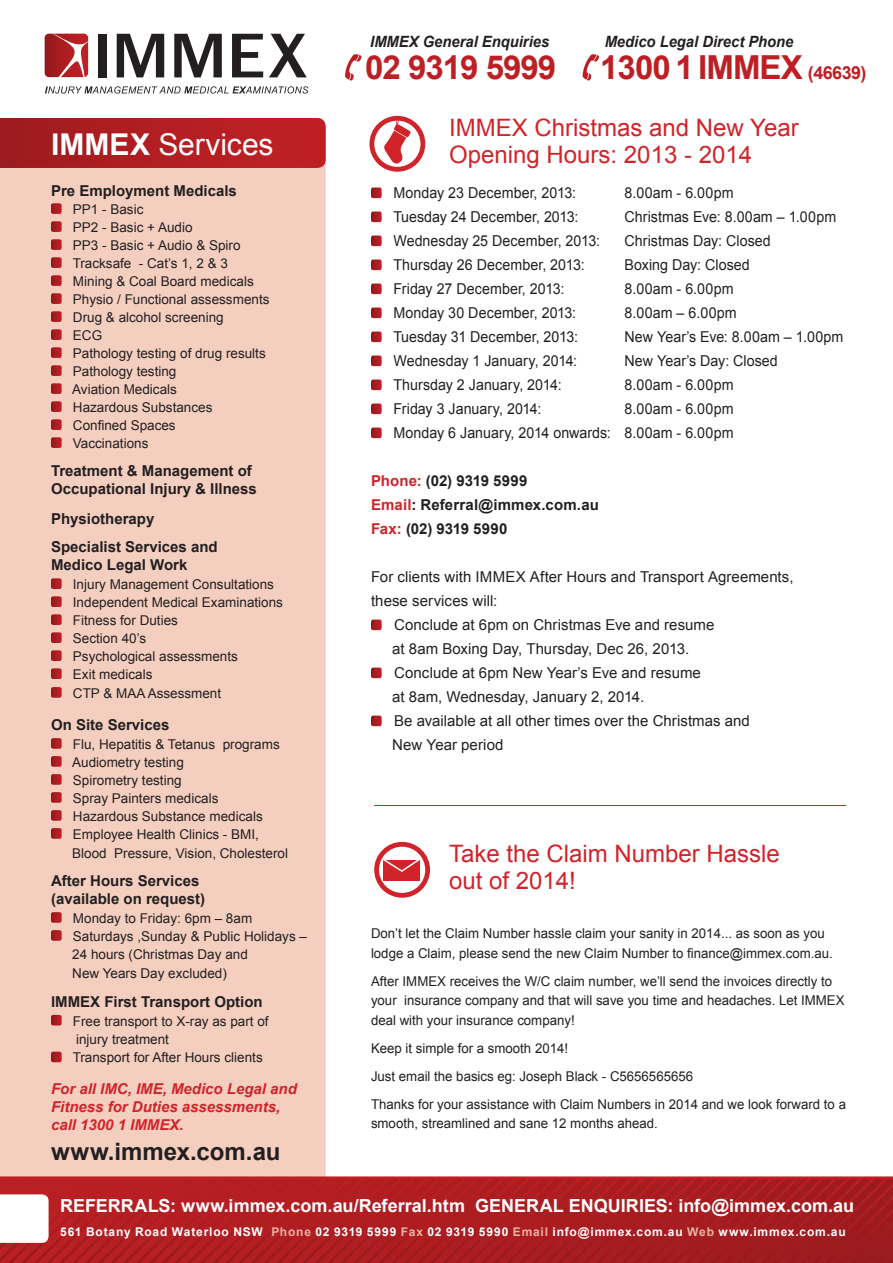
<style>
.page{position:relative;width:893px;height:1263px;background:#fff}
.page>*{position:absolute;margin:0;border:0;box-sizing:border-box;transform-origin:0 0}
.t1{font:700 33px "Arial";letter-spacing:-.03em;color:#be1f24}
.t2{font:30px "Arial";letter-spacing:-.005em;color:#fff}
.t3{font:24px/27px "Arial";color:#d1232a}
.t4{font:700 24px "Arial";color:#231f20}
.t5{font:700 18px "Arial";color:#fff}
.t6{font:700 18px "Arial";letter-spacing:-.03em;color:#be1f24}
.t7{font:italic 700 15.6px "Arial";color:#231f20;scale:.95 1}
.t8{font:15px/24px "Arial";letter-spacing:.005em;color:#231f20;text-align:right;scale:.95 1}
.t9{font:15px "Arial";letter-spacing:.005em;color:#231f20}
.t10{font:700 15px/18px "Arial";color:#231f20}
.t11{font:italic 700 15px/18px "Arial";color:#d1232a}
.t12{font:13.5px/18px "Arial";color:#231f20}
.t13{font:700 12px "Arial";letter-spacing:.065em;color:#fff}
.s1{font-weight:700}
.s2{color:#d1232a}
.s3{color:#e7b4a2}
</style>
<div class="page">
<div style="left:0;top:168px;width:326px;height:1008px;background:#f4cfc0"></div>
<svg style="left:0;top:1179px;width:893px;height:84px;background:#ae2327"></svg>
<hr style="left:0;top:1176px;width:893px;height:3px;background:#be1f24">
<svg style="left:0;top:118px;width:326px;height:50px;background:#b01e22"></svg>
<svg style="left:51px;top:203px;width:11px;height:11px"></svg>
<svg style="left:51px;top:221px;width:11px;height:11px"></svg>
<svg style="left:51px;top:239px;width:11px;height:11px"></svg>
<svg style="left:51px;top:257px;width:11px;height:11px"></svg>
<svg style="left:51px;top:275px;width:11px;height:11px"></svg>
<svg style="left:51px;top:293px;width:11px;height:11px"></svg>
<svg style="left:51px;top:311px;width:11px;height:11px"></svg>
<svg style="left:51px;top:329px;width:11px;height:11px"></svg>
<svg style="left:51px;top:347px;width:11px;height:11px"></svg>
<svg style="left:51px;top:365px;width:11px;height:11px"></svg>
<svg style="left:51px;top:383px;width:11px;height:11px"></svg>
<svg style="left:51px;top:401px;width:11px;height:11px"></svg>
<svg style="left:51px;top:419px;width:11px;height:11px"></svg>
<svg style="left:51px;top:437px;width:11px;height:11px"></svg>
<svg style="left:51px;top:578px;width:11px;height:11px"></svg>
<svg style="left:51px;top:596px;width:11px;height:11px"></svg>
<svg style="left:51px;top:614px;width:11px;height:11px"></svg>
<svg style="left:51px;top:632px;width:11px;height:11px"></svg>
<svg style="left:51px;top:650px;width:11px;height:11px"></svg>
<svg style="left:51px;top:668px;width:11px;height:11px"></svg>
<svg style="left:51px;top:687px;width:11px;height:11px"></svg>
<svg style="left:51px;top:738px;width:11px;height:11px"></svg>
<svg style="left:51px;top:756px;width:11px;height:11px"></svg>
<svg style="left:51px;top:774px;width:11px;height:11px"></svg>
<svg style="left:51px;top:792px;width:11px;height:11px"></svg>
<svg style="left:51px;top:810px;width:11px;height:11px"></svg>
<svg style="left:51px;top:828px;width:11px;height:11px"></svg>
<svg style="left:51px;top:912px;width:11px;height:11px"></svg>
<svg style="left:51px;top:930px;width:11px;height:11px"></svg>
<svg style="left:51px;top:1015px;width:11px;height:10px"></svg>
<svg style="left:51px;top:1052px;width:11px;height:10px"></svg>
<svg style="left:371px;top:187px;width:11px;height:11px"></svg>
<svg style="left:371px;top:211px;width:11px;height:11px"></svg>
<svg style="left:371px;top:235px;width:11px;height:11px"></svg>
<svg style="left:371px;top:259px;width:11px;height:11px"></svg>
<svg style="left:371px;top:283px;width:11px;height:11px"></svg>
<svg style="left:371px;top:307px;width:11px;height:11px"></svg>
<svg style="left:371px;top:331px;width:11px;height:11px"></svg>
<svg style="left:371px;top:355px;width:11px;height:11px"></svg>
<svg style="left:371px;top:379px;width:11px;height:11px"></svg>
<svg style="left:371px;top:403px;width:11px;height:11px"></svg>
<svg style="left:371px;top:427px;width:11px;height:11px"></svg>
<svg style="left:371px;top:619px;width:11px;height:11px"></svg>
<svg style="left:371px;top:667px;width:11px;height:11px"></svg>
<svg style="left:371px;top:715px;width:11px;height:11px"></svg>
<div style="left:369px;top:116px;width:56px;height:56px;border:5px solid #d1232a;border-radius:50%"></div>
<svg style="left:45px;top:33px;width:263px;height:61px"></svg>
<svg style="left:345px;top:54px;width:17px;height:27px"></svg>
<svg style="left:583px;top:54px;width:16px;height:27px"></svg>
<svg style="left:384px;top:118px;width:27px;height:46px"></svg>
<div style="left:374px;top:842px;width:56px;height:56px;border:5px solid #d1232a;border-radius:50%"></div>
<div style="left:384px;top:859px;width:36px;height:21px;background:#d1232a"></div>
<svg style="left:381px;top:857px;width:41px;height:16px"></svg>
<hr style="left:374px;top:805px;width:472px;height:1px;background:#d1232a">
<p class="t7" style="left:370px;top:31px;width:190px">IMMEX General Enquiries</p>
<p class="t7" style="left:605px;top:31px;width:200px">Medico Legal Direct Phone</p>
<h2 class="t2" style="left:51px;top:124px;width:224px"><span class="s1">IMMEX</span> Services</h2>
<p class="t10" style="left:51px;top:182px;width:187px">Pre Employment Medicals</p>
<p class="t12" style="left:72px;top:200px;width:199px">PP1 - Basic<br>PP2 - Basic + Audio<br>PP3 - Basic + Audio &amp; Spiro<br>Tracksafe - Cat’s 1, 2 &amp; 3<br>Mining &amp; Coal Board medicals<br>Physio / Functional assessments<br>Drug &amp; alcohol screening<br>ECG<br>Pathology testing of drug results<br>Pathology testing<br>Aviation Medicals<br>Hazardous Substances<br>Confined Spaces<br>Vaccinations</p>
<p class="t10" style="left:51px;top:463px;width:207px">Treatment &amp; Management of<br>Occupational Injury &amp; Illness</p>
<p class="t10" style="left:51px;top:505px;width:168px;line-height:28.5px">Physiotherapy<br>Specialist Services and</p>
<p class="t10" style="left:51px;top:556px;width:138px">Medico Legal Work</p>
<p class="t12" style="left:73px;top:575px;width:212px">Injury Management Consultations<br>Independent Medical Examinations<br>Fitness for Duties<br>Section 40’s<br>Psychological assessments<br>Exit medicals<br>CTP &amp; MAA Assessment</p>
<p class="t10" style="left:51px;top:716px;width:120px">On Site Services</p>
<p class="t12" style="left:72px;top:735px;width:217px">Flu, Hepatitis &amp; Tetanus programs<br>Audiometry testing<br>Spirometry testing<br>Spray Painters medicals<br>Hazardous Substance medicals<br>Employee Health Clinics - BMI,<br>Blood Pressure, Vision, Cholesterol</p>
<p class="t10" style="left:51px;top:872px;width:156px">After Hours Services (available on request)</p>
<p class="t12" style="left:72px;top:909px;width:236px">Monday to Friday: 6pm – 8am<br>Saturdays ,Sunday &amp; Public Holidays –<br>24 hours (Christmas Day and<br>New Years Day excluded)</p>
<p class="t10" style="left:51px;top:993px;width:213px">IMMEX First Transport Option</p>
<p class="t12" style="left:73px;top:1012px;width:198px">Free transport to X-ray as part of injury treatment<br>Transport for After Hours clients</p>
<p class="t11" style="left:51px;top:1080px;width:247px">For all IMC, IME, Medico Legal and<br>Fitness for Duties assessments, call 1300 1 IMMEX.</p>
<h3 class="t4" style="left:51px;top:1136px;width:231px">www.immex.com.au</h3>
<h1 class="t1" style="left:365px;top:46px;width:193px">02 9319 5999</h1>
<h1 class="t1" style="left:600px;top:46px;width:204px">1300 1 IMMEX</h1>
<h3 class="t6" style="left:808px;top:61px;width:60px">(46639)</h3>
<h3 class="t3" style="left:449px;top:114px;width:351px">IMMEX Christmas and New Year<br>Opening Hours: 2013 - 2014</h3>
<p class="t8" style="left:393px;top:181px;width:194px">Monday 23 December, 2013:</p>
<p class="t8" style="left:624px;top:181px;width:116px">8.00am - 6.00pm</p>
<p class="t8" style="left:393px;top:205px;width:196px">Tuesday 24 December, 2013:</p>
<p class="t8" style="left:624px;top:205px;width:224px">Christmas Eve: 8.00am – 1.00pm</p>
<p class="t8" style="left:393px;top:229px;width:219px">Wednesday 25 December, 2013:</p>
<p class="t8" style="left:624px;top:229px;width:155px">Christmas Day: Closed</p>
<p class="t8" style="left:393px;top:253px;width:203px">Thursday 26 December, 2013:</p>
<p class="t8" style="left:624px;top:253px;width:133px">Boxing Day: Closed</p>
<p class="t8" style="left:393px;top:277px;width:181px">Friday 27 December, 2013:</p>
<p class="t8" style="left:624px;top:277px;width:116px">8.00am - 6.00pm</p>
<p class="t8" style="left:393px;top:301px;width:194px">Monday 30 December, 2013:</p>
<p class="t8" style="left:624px;top:301px;width:120px">8.00am – 6.00pm</p>
<p class="t8" style="left:393px;top:325px;width:196px">Tuesday 31 December, 2013:</p>
<p class="t8" style="left:624px;top:325px;width:232px">New Year’s Eve: 8.00am – 1.00pm</p>
<p class="t8" style="left:393px;top:349px;width:195px">Wednesday 1 January, 2014:</p>
<p class="t8" style="left:624px;top:349px;width:163px">New Year’s Day: Closed</p>
<p class="t8" style="left:393px;top:373px;width:178px">Thursday 2 January, 2014:</p>
<p class="t8" style="left:624px;top:373px;width:116px">8.00am - 6.00pm</p>
<p class="t8" style="left:393px;top:397px;width:157px">Friday 3 January, 2014:</p>
<p class="t8" style="left:393px;top:397px;width:359px">8.00am - 6.00pm<br>Monday 6 January, 2014 onwards: 8.00am - 6.00pm</p>
<p class="t10" style="left:371px;top:469px;width:229px;line-height:24px"><span class="s2">Phone:</span> (02) 9319 5999<br><span class="s2">Email</span>: Referral@immex.com.au<br><span class="s2">Fax:</span> (02) 9319 5990</p>
<p class="t9" style="left:371px;top:567px;width:424px">For clients with IMMEX After Hours and Transport Agreements,</p>
<p class="t9" style="left:371px;top:591px;width:128px">these services will:</p>
<p class="t9" style="left:394px;top:615px;width:322px">Conclude at 6pm on Christmas Eve and resume</p>
<p class="t9" style="left:392px;top:639px;width:298px">at 8am Boxing Day, Thursday, Dec 26, 2013.</p>
<p class="t9" style="left:394px;top:663px;width:308px">Conclude at 6pm New Year’s Eve and resume</p>
<p class="t9" style="left:392px;top:687px;width:253px">at 8am, Wednesday, January 2, 2014.</p>
<p class="t9" style="left:394px;top:711px;width:357px">Be available at all other times over the Christmas and</p>
<p class="t9" style="left:392px;top:735px;width:113px">New Year period</p>
<h3 class="t3" style="left:449px;top:841px;width:332px">Take the Claim Number Hassle out of 2014!</h3>
<p class="t12" style="left:371px;top:924px;width:463px;line-height:19.5px">Don’t let the Claim Number hassle claim your sanity in 2014... as soon as you lodge a Claim, please send the new Claim Number to finance@immex.com.au.</p>
<p class="t12" style="left:371px;top:971px;width:475px;line-height:19.5px">After IMMEX receives the W/C claim number, we’ll send the invoices directly to your insurance company and that will save you time and headaches. Let IMMEX deal with your insurance company!</p>
<p class="t12" style="left:371px;top:1034px;width:476px;line-height:28px">Keep it simple for a smooth 2014!<br>Just email the basics eg: Joseph Black - C5656565656<br>Thanks for your assistance with Claim Numbers in 2014 and we look forward to a</p>
<p class="t12" style="left:371px;top:1114px;width:288px">smooth, streamlined and sane 12 months ahead.</p>
<h3 class="t5" style="left:60px;top:1193px;width:26px">Referr</h3>
<h3 class="t5" style="left:135px;top:1193px;width:368px">als : www.immex.com.au/Referral.htm Gener</h3>
<h3 class="t5" style="left:540px;top:1193px;width:91px">al enquiries</h3>
<h3 class="t5" style="left:667px;top:1193px;width:188px">: info@immex.com.au</h3>
<p class="t13" style="left:60px;top:1223px;width:787px">561 Botany Road Waterloo NSW <span class="s3">Phone</span> 02 9319 5999 <span class="s3">Fax</span> 02 9319 5990 <span class="s3">Email</span> info@immex.com.au <span class="s3">Web</span> www.immex.com.au</p>
</div>
